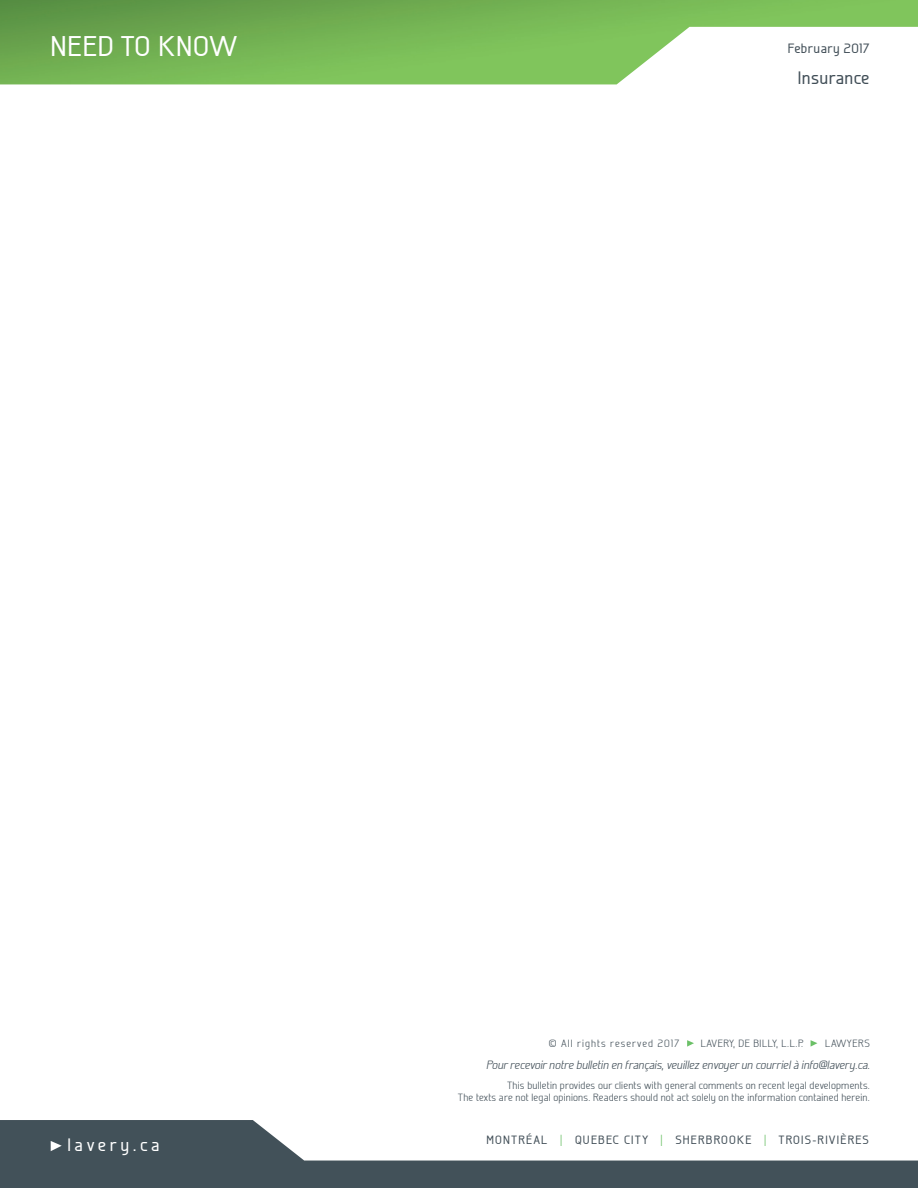
<style>
.page{position:relative;width:918px;height:1188px;background:#fff}
.page>*{position:absolute;margin:0;border:0;box-sizing:border-box;transform-origin:0 0}
.t1{font:500 28.5px "Galette";letter-spacing:.03em;color:#fff}
.t2{font:500 18px "Galette";letter-spacing:.02em;color:#424f58}
.t3{font:500 18px "Galette";letter-spacing:.2em;color:#fff}
.t4{font:500 13.5px "Galette";letter-spacing:.03em;color:#424f58}
.t5{font:italic 300 12px "Galette";color:#424f58}
.t6{font:500 12px "Galette";letter-spacing:.1em;color:#424f58}
.t7{font:300 10.5px/12.6px "Galette";letter-spacing:.02em;color:#424f58;text-align:right}
.t8{font:300 10.5px "Galette";letter-spacing:.05em;color:#424f58}
.t9{font:300 10.5px "Galette";letter-spacing:.1em;color:#424f58}
.s1{font-weight:300;font-size:15px;color:#6bc067}
</style>
<div class="page">
<img style="left:0;top:0;width:918px;height:84px">
<svg style="left:0;top:1120px;width:918px;height:68px;fill:#425159"></svg>
<svg style="left:51px;top:1141px;width:11px;height:10px"></svg>
<svg style="left:687px;top:1040px;width:7px;height:7px"></svg>
<svg style="left:811px;top:1040px;width:6px;height:7px"></svg>
<h1 class="t1" style="left:51px;top:29px;width:189px">NEED TO KNOW</h1>
<p class="t4" style="left:788px;top:40px;width:83px">February 2017</p>
<h2 class="t2" style="left:798px;top:67px;width:73px">Insurance</h2>
<p class="t9" style="left:549px;top:1037px;width:132px">© All rights reserved 2017</p>
<p class="t8" style="left:701px;top:1037px;width:104px">LAVERY, DE BILLY, L.L.P.</p>
<p class="t8" style="left:825px;top:1037px;width:46px">LAWYERS</p>
<p class="t5" style="left:486px;top:1057px;width:385px">Pour recevoir notre bulletin en français, veuillez envoyer un courriel à info@lavery.ca.</p>
<h2 class="t3" style="left:67px;top:1134px;width:94px">lavery.ca</h2>
<p class="t7" style="left:458px;top:1079px;width:413px">This bulletin provides our clients with general comments on recent legal developments.<br>The texts are not legal opinions. Readers should not act solely on the information contained herein.</p>
<p class="t6" style="left:486px;top:1133px;width:384px">MONTRÉAL <span class="s1">|</span> QUEBEC CITY <span class="s1">|</span> SHERBROOKE <span class="s1">|</span> TROIS-RIVIÈRES</p>
</div>
